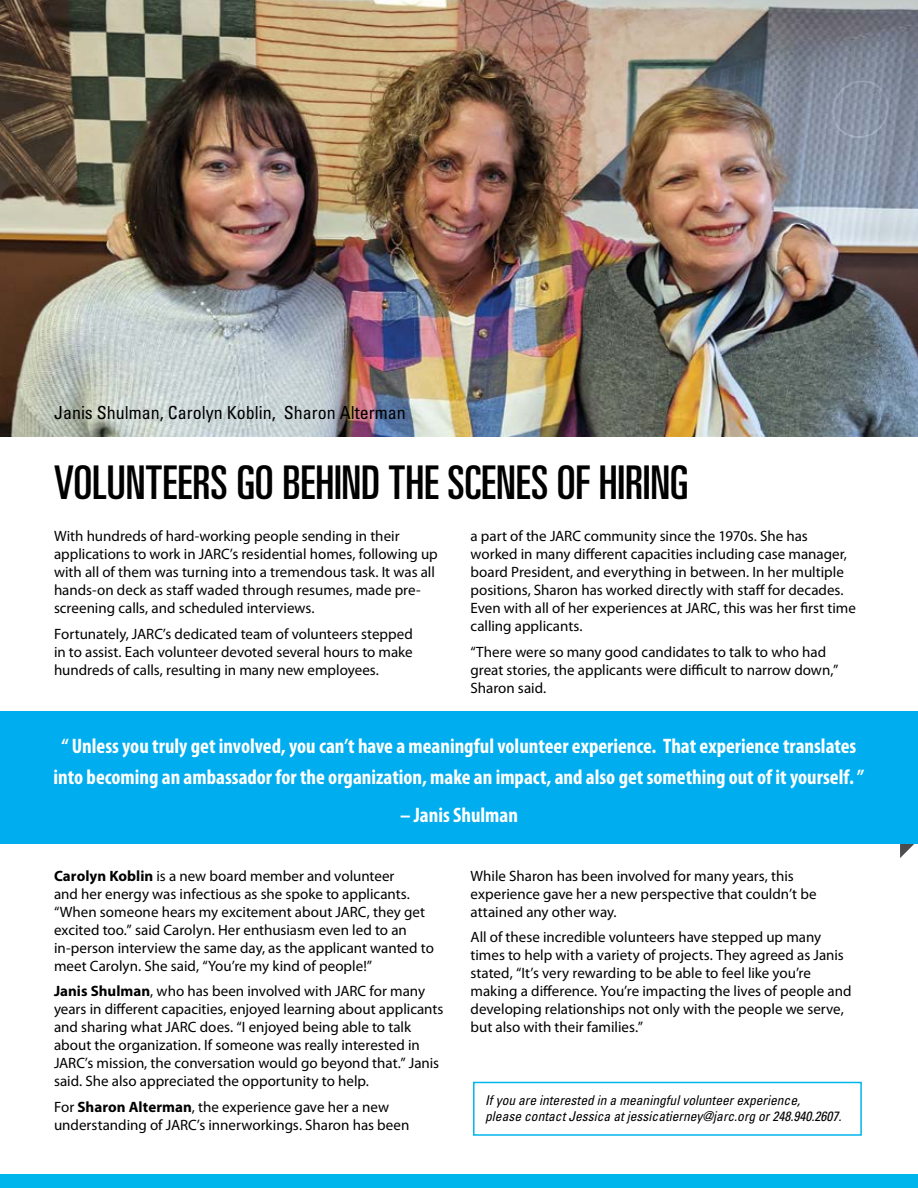
<style>
.page{position:relative;width:918px;height:1188px;background:#fff}
.page>*{position:absolute;margin:0;border:0;box-sizing:border-box;transform-origin:0 0}
.t1{font:ultra-condensed 46.5px "Univers";letter-spacing:-.005em;color:#000}
.t2{font:700 condensed 21px/31.5px "Myriad Pro";color:#fff;text-align:center}
.t3{font:condensed 18px "Univers";color:#000}
.t4{font:15px/18px "Myriad Pro";color:#000}
.t5{font:italic condensed 13.5px/16.2px "Univers";color:#000}
.s1{font-weight:700}
</style>
<div class="page">
<img style="left:0;top:0;width:918px;height:436px">
<div style="left:0;top:1174px;width:918px;height:14px;background:#00b4ec"></div>
<svg style="left:900px;top:844px;width:14px;height:14px"></svg>
<div style="left:0;top:711px;width:918px;height:133px;background:#00aeef"></div>
<div style="left:473px;top:1082px;width:389px;height:54px;border:2px solid #00b4ec"></div>
<p class="t3" style="left:54px;top:401px;width:353px">Janis Shulman, Carolyn Koblin, Sharon Alterman</p>
<h1 class="t1" style="left:54px;top:456px;width:636px">VOLUNTEERS GO BEHIND THE SCENES OF HIRING</h1>
<p class="t4" style="left:54px;top:527px;width:385px">With hundreds of hard-working people sending in their applications to work in JARC’s residential homes, following up with all of them was turning into a tremendous task. It was all hands-on deck as staff waded through resumes, made pre&shy;screening calls, and scheduled interviews.</p>
<p class="t4" style="left:54px;top:625px;width:360px;text-align:justify">Fortunately, JARC’s dedicated team of volunteers stepped in to assist. Each volunteer devoted several hours to make hundreds of calls, resulting in many new employees.</p>
<p class="t4" style="left:471px;top:527px;width:387px">a part of the JARC community since the 1970s. She has worked in many different capacities including case manager, board President, and everything in between. In her multiple positions, Sharon has worked directly with staff for decades.<br>Even with all of her experiences at JARC, this was her first time calling applicants.</p>
<p class="t4" style="left:471px;top:643px;width:370px">“There were so many good candidates to talk to who had great stories, the applicants were difficult to narrow down,”<br>Sharon said.</p>
<h2 class="t2" style="left:54px;top:729px;width:812px">“ Unless you truly get involved, you can’t have a meaningful volunteer experience. That experience translates into becoming an ambassador for the organization, make an impact, and also get something out of it yourself. ”</h2>
<h2 class="t2" style="left:400px;top:799px;width:119px">– Janis Shulman</h2>
<p class="t4" style="left:54px;top:866px;width:381px"><span class="s1">Carolyn Koblin</span> is a new board member and volunteer<br>and her energy was infectious as she spoke to applicants. “When someone hears my excitement about JARC, they get excited too.” said Carolyn. Her enthusiasm even led to an in-person interview the same day, as the applicant wanted to meet Carolyn. She said, “You’re my kind of people!”</p>
<p class="t4" style="left:54px;top:982px;width:391px"><span class="s1">Janis Shulman</span>, who has been involved with JARC for many years in different capacities, enjoyed learning about applicants and sharing what JARC does. “I enjoyed being able to talk about the organization. If someone was really interested in JARC’s mission, the conversation would go beyond that.” Janis said. She also appreciated the opportunity to help.</p>
<p class="t4" style="left:54px;top:1097px;width:357px">For <span class="s1">Sharon Alterman</span>, the experience gave her a new understanding of JARC’s innerworkings. Sharon has been</p>
<p class="t4" style="left:471px;top:866px;width:348px">While Sharon has been involved for many years, this experience gave her a new perspective that couldn’t be attained any other way.</p>
<p class="t4" style="left:471px;top:928px;width:383px">All of these incredible volunteers have stepped up many times to help with a variety of projects. They agreed as Janis stated, “It’s very rewarding to be able to feel like you’re making a difference. You’re impacting the lives of people and developing relationships not only with the people we serve, but also with their families.”</p>
<p class="t5" style="left:485px;top:1092px;width:358px">If you are interested in a meaningful volunteer experience,<br>please contact Jessica at jessicatierney@jarc.org or 248.940.2607.</p>
</div>
